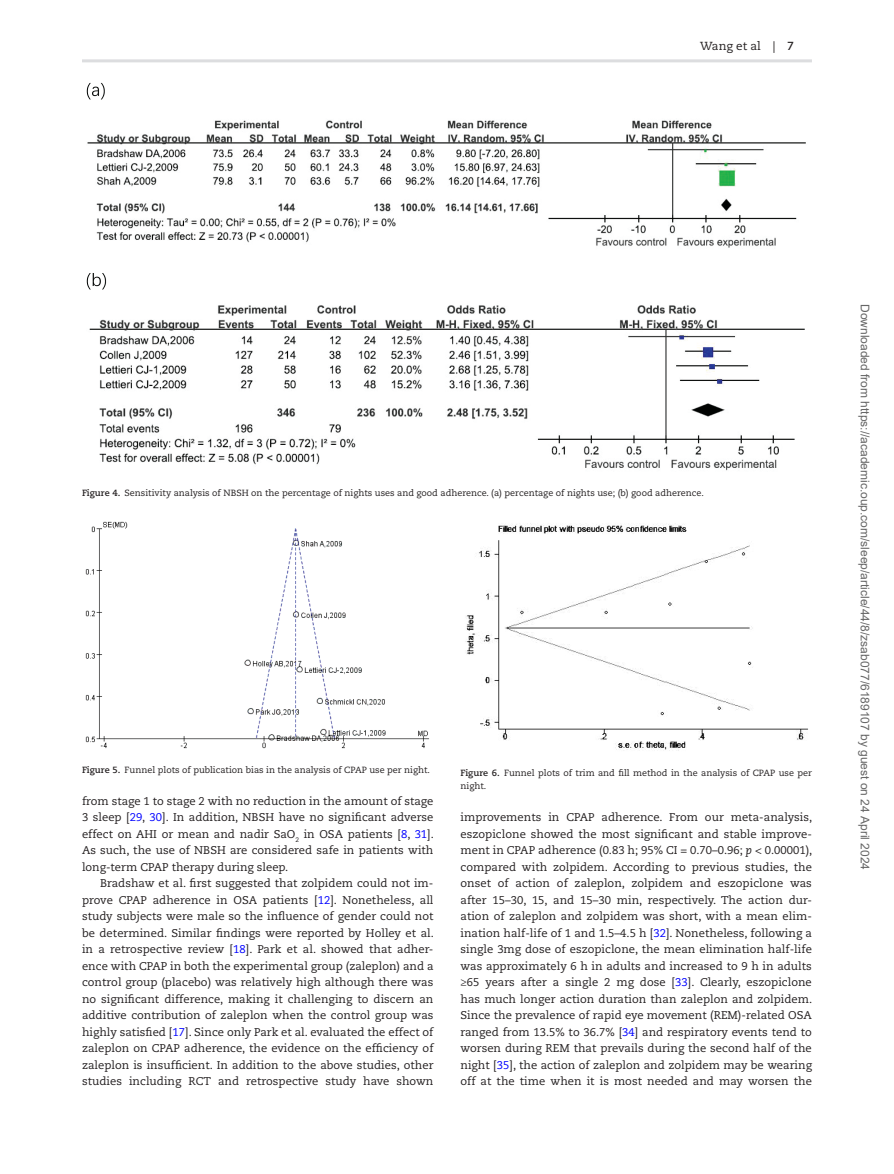
<style>
.page{position:relative;width:894px;height:1174px;background:#fff}
.page>*{position:absolute;margin:0;border:0;box-sizing:border-box;transform-origin:0 0}
.t1{font:12px "Arial";color:#666}
.t2{font:11.7px "Caecilia LT Std";color:#231f20}
.t3{font:11.25px/16.5px "Caecilia LT Std";letter-spacing:.005em;color:#231f20;text-align:justify}
.t4{font:9px/13.5px "Caecilia LT Std";color:#231f20}
.s1{font-weight:700}
.s2{color:#00f}
.s3{font-style:italic}
</style>
<div class="page">
<hr style="left:82px;top:59px;width:729px;height:3px;background:#dcdddf">
<img style="left:86px;top:83px;width:720px;height:388px">
<img style="left:86px;top:521px;width:343px;height:227px">
<img style="left:465px;top:523px;width:343px;height:228px">
<p class="t2" style="left:700px;top:40px;width:95px">Wang et al | <span class="s1">7</span></p>
<p class="t4" style="left:82px;top:487px;width:623px"><span class="s1">Figure 4.</span> Sensitivity analysis of NBSH on the percentage of nights uses and good adherence. (a) percentage of nights use; (b) good adherence.</p>
<p class="t4" style="left:82px;top:763px;width:349px"><span class="s1">Figure 5.</span> Funnel plots of publication bias in the analysis of CPAP use per night.</p>
<p class="t4" style="left:460px;top:766px;width:353px"><span class="s1">Figure 6.</span> Funnel plots of trim and fill method in the analysis of CPAP use per night.</p>
<p class="t3" style="left:82px;top:793px;width:353px">from stage 1 to stage 2 with no reduction in the amount of stage 3 sleep [<span class="s2">29</span>, <span class="s2">30</span>]. In addition, NBSH have no significant adverse effect on AHI or mean and nadir SaO<sub>2</sub> in OSA patients [<span class="s2">8</span>, <span class="s2">31</span>].<br>As such, the use of NBSH are considered safe in patients with long-term CPAP therapy during sleep.</p>
<p class="t3" style="left:82px;top:875px;width:353px;text-indent:18px">Bradshaw et al. first suggested that zolpidem could not im&shy;prove CPAP adherence in OSA patients [<span class="s2">12</span>]. Nonetheless, all study subjects were male so the influence of gender could not be determined. Similar findings were reported by Holley et al. in a retrospective review [<span class="s2">18</span>]. Park et al. showed that adher&shy;ence with CPAP in both the experimental group (zaleplon) and a control group (placebo) was relatively high although there was no significant difference, making it challenging to discern an additive contribution of zaleplon when the control group was highly satisfied [<span class="s2">17</span>]. Since only Park et al. evaluated the effect of zaleplon on CPAP adherence, the evidence on the efficiency of zaleplon is insufficient. In addition to the above studies, other studies including RCT and retrospective study have shown</p>
<p class="t3" style="left:460px;top:809px;width:353px">improvements in CPAP adherence. From our meta-analysis, eszopiclone showed the most significant and stable improve&shy;ment in CPAP adherence (0.83 h; 95% CI = 0.70–0.96; <span class="s3">p</span> &lt; 0.00001), compared with zolpidem. According to previous studies, the onset of action of zaleplon, zolpidem and eszopiclone was after 15–30, 15, and 15–30 min, respectively. The action dur&shy;ation of zaleplon and zolpidem was short, with a mean elim&shy;ination half-life of 1 and 1.5–4.5 h [<span class="s2">32</span>]. Nonetheless, following a single 3mg dose of eszopiclone, the mean elimination half-life was approximately 6 h in adults and increased to 9 h in adults ≥65 years after a single 2 mg dose [<span class="s2">33</span>]. Clearly, eszopiclone has much longer action duration than zaleplon and zolpidem.<br>Since the prevalence of rapid eye movement (REM)-related OSA ranged from 13.5% to 36.7% [<span class="s2">34</span>] and respiratory events tend to worsen during REM that prevails during the second half of the night [<span class="s2">35</span>], the action of zaleplon and zolpidem may be wearing off at the time when it is most needed and may worsen the</p>
<p class="t1" style="left:869px;top:304px;width:567px;rotate:90deg">Downloaded from https://academic.oup.com/sleep/article/44/8/zsab077/6189107 by guest on 24 April 2024</p>
</div>
